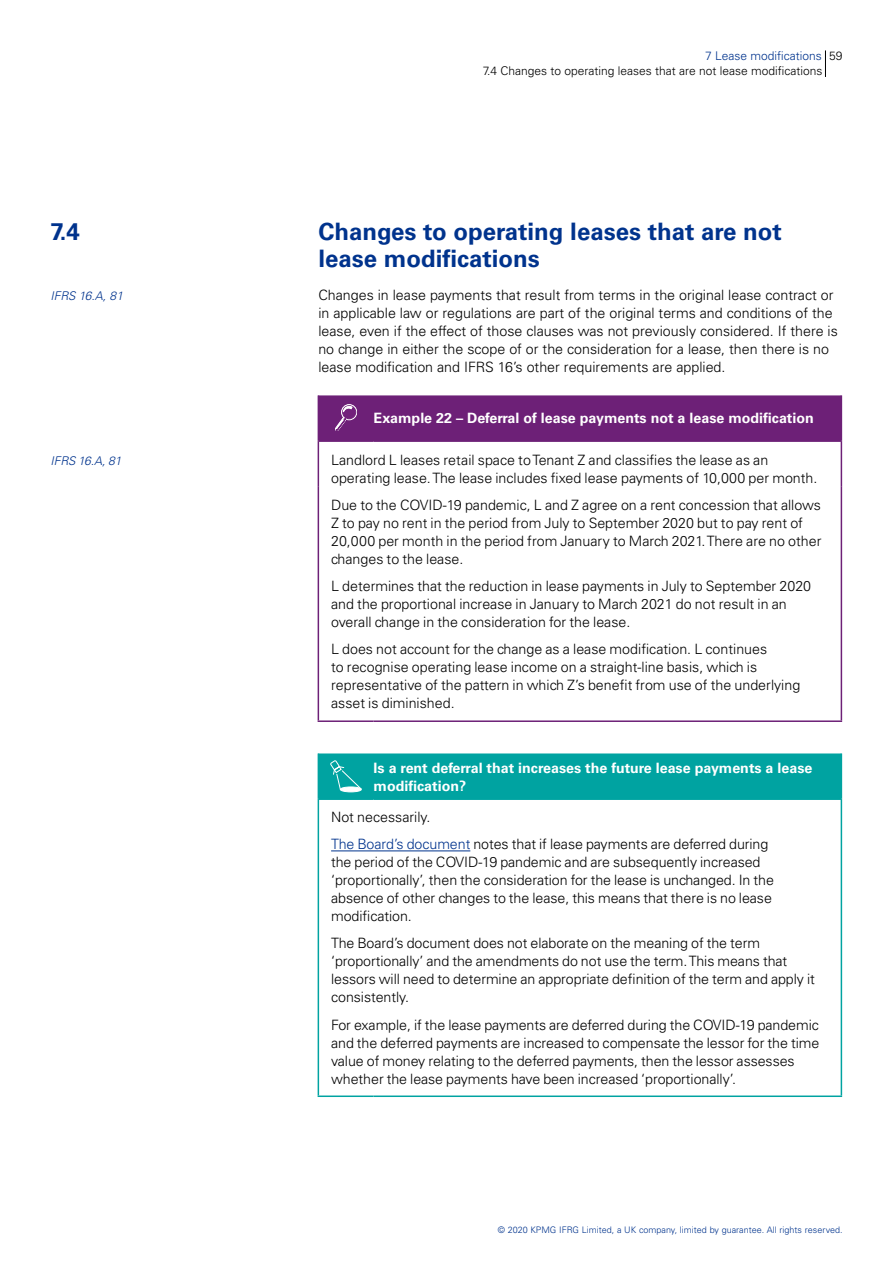
<style>
.page{position:relative;width:893px;height:1263px;background:#fff}
.page>*{position:absolute;margin:0;border:0;box-sizing:border-box;transform-origin:0 0}
.t1{font:700 24px/27px "Univers LT Std";color:#00338d}
.t2{font:300 14.25px/18px "Univers LT Std";color:#000}
.t3{font:700 14.25px/18px "Univers LT Std";color:#fff}
.t4{font:300 12px/15px "Univers LT Std";color:#000}
.t5{font:italic 300 12px "Univers LT Std";color:#00338d}
.t6{font:300 9px "Univers LT Std";color:#00338d}
.s1{color:#00338d}
</style>
<div class="page">
<svg style="left:825px;top:50px;width:1px;height:27px"></svg>
<hr style="left:841px;top:395px;width:1px;height:45px;background:#6d2077">
<hr style="left:318px;top:440px;width:56px;height:2px;background:#6d2077">
<hr style="left:374px;top:440px;width:468px;height:2px;background:#6d2077">
<hr style="left:318px;top:442px;width:1px;height:45px;background:#6d2077">
<hr style="left:841px;top:442px;width:1px;height:45px;background:#6d2077">
<hr style="left:318px;top:487px;width:1px;height:233px;background:#6d2077">
<hr style="left:841px;top:487px;width:1px;height:233px;background:#6d2077">
<hr style="left:318px;top:720px;width:56px;height:2px;background:#6d2077">
<hr style="left:374px;top:720px;width:468px;height:2px;background:#6d2077">
<div style="left:318px;top:395px;width:523px;height:46px;background:#6d2077"></div>
<hr style="left:841px;top:753px;width:1px;height:45px;background:#00a3a1">
<hr style="left:318px;top:798px;width:56px;height:2px;background:#00a3a1">
<hr style="left:318px;top:800px;width:1px;height:295px;background:#00a3a1">
<hr style="left:374px;top:798px;width:468px;height:2px;background:#00a3a1">
<hr style="left:841px;top:800px;width:1px;height:295px;background:#00a3a1">
<hr style="left:318px;top:1095px;width:56px;height:2px;background:#00a3a1">
<hr style="left:374px;top:1095px;width:468px;height:2px;background:#00a3a1">
<div style="left:318px;top:753px;width:523px;height:46px;background:#00a3a1"></div>
<hr style="left:331px;top:850px;width:139px;height:1px;background:#00338d">
<p class="t4" style="left:483px;top:48px;width:361px;text-indent:222px"><span class="s1">7 Lease modifications</span> 59<br>7.4 Changes to operating leases that are not lease modifications</p>
<h1 class="t1" style="left:50px;top:219px;width:31px">7.4</h1>
<h1 class="t1" style="left:318px;top:219px;width:465px">Changes to operating leases that are not lease modifications</h1>
<p class="t5" style="left:50px;top:289px;width:74px">IFRS 16.A, 81</p>
<p class="t2" style="left:318px;top:286px;width:521px">Changes in lease payments that result from terms in the original lease contract or in applicable law or regulations are part of the original terms and conditions of the lease, even if the effect of those clauses was not previously considered. If there is no change in either the scope of or the consideration for a lease, then there is no lease modification and IFRS 16’s other requirements are applied.</p>
<p class="t3" style="left:374px;top:409px;width:442px">Example 22 – Deferral of lease payments not a lease modification</p>
<p class="t5" style="left:50px;top:454px;width:73px">IFRS 16.A, 81</p>
<p class="t2" style="left:331px;top:451px;width:488px">Landlord L leases retail space to Tenant Z and classifies the lease as an operating lease. The lease includes fixed lease payments of 10,000 per month.</p>
<p class="t2" style="left:331px;top:496px;width:492px">Due to the COVID-19 pandemic, L and Z agree on a rent concession that allows Z to pay no rent in the period from July to September 2020 but to pay rent of 20,000 per month in the period from January to March 2021. There are no other changes to the lease.</p>
<p class="t2" style="left:331px;top:577px;width:482px">L determines that the reduction in lease payments in July to September 2020 and the proportional increase in January to March 2021 do not result in an overall change in the consideration for the lease.</p>
<p class="t2" style="left:331px;top:640px;width:471px">L does not account for the change as a lease modification. L continues<br>to recognise operating lease income on a straight-line basis, which is representative of the pattern in which Z’s benefit from use of the underlying asset is diminished.</p>
<p class="t3" style="left:374px;top:758px;width:440px">Is a rent deferral that increases the future lease payments a lease modification?</p>
<p class="t2" style="left:331px;top:804px;width:439px;line-height:27px">Not necessarily.<br><span class="s1">The Board’s document</span> notes that if lease payments are deferred during</p>
<p class="t2" style="left:331px;top:853px;width:444px">the period of the COVID-19 pandemic and are subsequently increased ‘proportionally’, then the consideration for the lease is unchanged. In the absence of other changes to the lease, this means that there is no lease modification.</p>
<p class="t2" style="left:331px;top:934px;width:485px">The Board’s document does not elaborate on the meaning of the term ‘proportionally’ and the amendments do not use the term. This means that lessors will need to determine an appropriate definition of the term and apply it consistently.</p>
<p class="t2" style="left:331px;top:1015px;width:490px">For example, if the lease payments are deferred during the COVID-19 pandemic and the deferred payments are increased to compensate the lessor for the time value of money relating to the deferred payments, then the lessor assesses whether the lease payments have been increased ‘proportionally’.</p>
<p class="t6" style="left:498px;top:1224px;width:346px">© 2020 KPMG IFRG Limited, a UK company, limited by guarantee. All rights reserved.</p>
</div>
